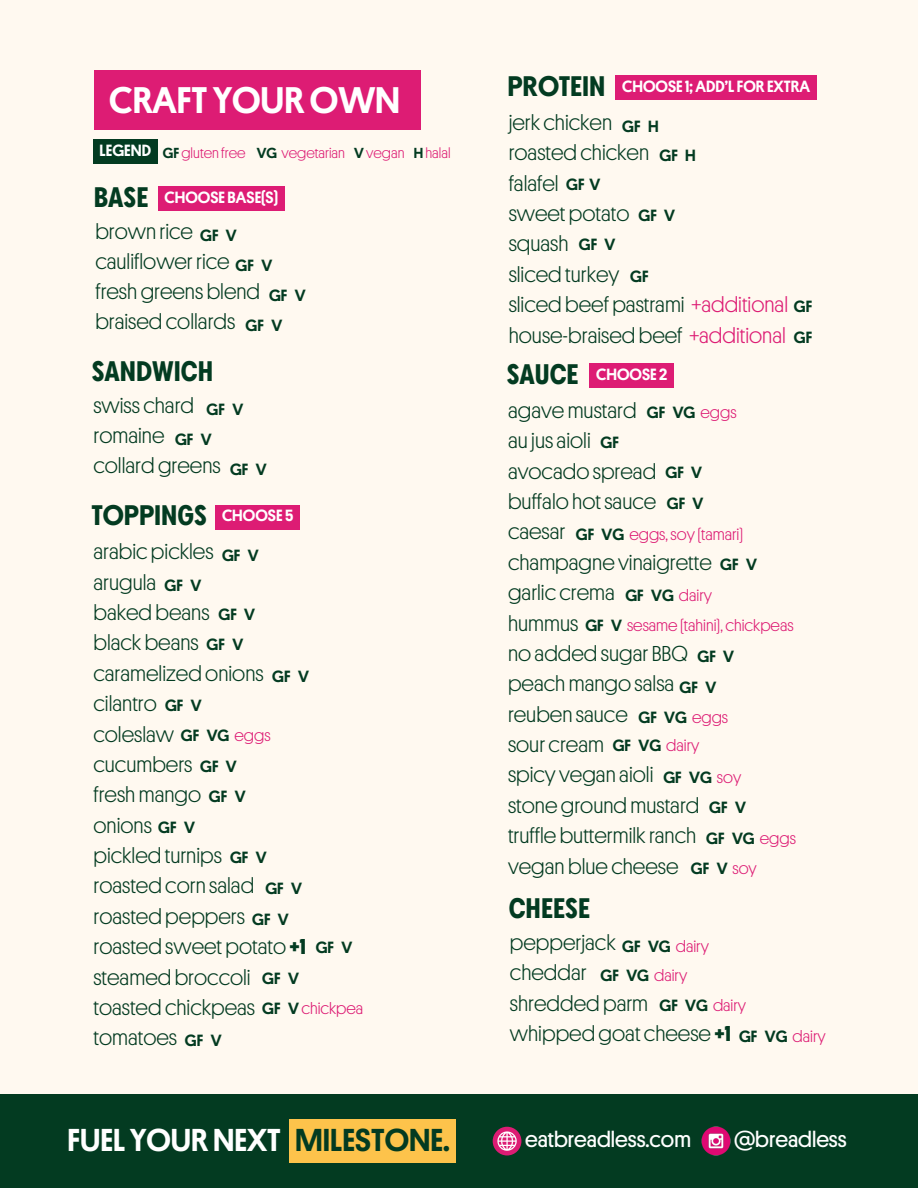
<style>
.page{position:relative;width:918px;height:1188px;background:#fff9f0}
.page>*{position:absolute;margin:0;border:0;box-sizing:border-box;transform-origin:0 0}
.t1{font:500 37.35px "Platform";color:#fff}
.t2{font:500 31.95px "Platform";color:#fff}
.t3{font:500 31.95px "Platform";color:#033b21}
.t4{font:700 28.35px "BN Axel Grotesk";color:#033b21}
.t5{font:22.2px "Platform";color:#fff}
.t6{font:300 21.75px/30.3px "Platform";color:#033b21}
.t7{font:500 16.35px "Platform";color:#033b21}
.t8{font:300 16.35px "Platform";color:#dd1c74}
.t9{font:500 16.35px "Platform";color:#fff}
.t10{font:300 14.7px "Platform";color:#dd1c74}
.s1{font-weight:500;color:#033b21}
.s2{font-weight:700}
.s3{font-weight:300;color:#dd1c74}
.s4{color:#dd1c74}
</style>
<div class="page">
<div style="left:94px;top:71px;width:327px;height:59px;background:#dd1c74"></div>
<div style="left:158px;top:186px;width:127px;height:25px;background:#dd1c74"></div>
<div style="left:616px;top:75px;width:201px;height:25px;background:#dd1c74"></div>
<div style="left:215px;top:505px;width:85px;height:25px;background:#dd1c74"></div>
<div style="left:590px;top:363px;width:84px;height:25px;background:#dd1c74"></div>
<div style="left:0;top:1094px;width:918px;height:94px;background:#033b21"></div>
<svg style="left:493px;top:1127px;width:28px;height:28px"></svg>
<img style="left:701px;top:1127px;width:29px;height:29px">
<div style="left:289px;top:1120px;width:167px;height:43px;background:#fdc34b"></div>
<div style="left:93px;top:140px;width:65px;height:24px;background:#033b21"></div>
<h1 class="t1" style="left:109px;top:79px;width:292px">CRAFT YOUR OWN</h1>
<h6 class="t9" style="left:100px;top:141px;width:53px">LEGEND</h6>
<h2 class="t10" style="left:163px;top:144px;width:289px"><span class="s1">GF</span> gluten free <span class="s1">VG</span> vegetarian <span class="s1">V</span> vegan <span class="s1">H</span> halal</h2>
<h5 class="t4" style="left:94px;top:185px;width:56px">BASE</h5>
<p class="t6" style="left:95px;top:217px;width:166px">brown rice cauliflower rice fresh greens blend braised collards</p>
<h3 class="t9" style="left:165px;top:188px;width:115px">CHOOSE BASE(S)</h3>
<h5 class="t7" style="left:200px;top:226px;width:38px">GF V</h5>
<h5 class="t7" style="left:236px;top:255px;width:38px">GF V</h5>
<h5 class="t7" style="left:269px;top:286px;width:38px">GF V</h5>
<h5 class="t7" style="left:246px;top:316px;width:38px">GF V</h5>
<h5 class="t4" style="left:92px;top:359px;width:123px">SANDWICH</h5>
<h4 class="t6" style="left:93px;top:391px;width:129px">swiss chard romaine collard greens</h4>
<h2 class="t7" style="left:207px;top:400px;width:38px">GF V</h2>
<p class="t7" style="left:175px;top:430px;width:38px">GF V</p>
<h4 class="t7" style="left:230px;top:460px;width:38px">GF V</h4>
<h5 class="t4" style="left:92px;top:504px;width:117px">TOPPINGS</h5>
<h3 class="t6" style="left:93px;top:537px;width:214px">arabic pickles<br>arugula<br>baked beans<br>black beans caramelized onions cilantro<br>coleslaw<br>cucumbers<br>fresh mango<br>onions<br>pickled turnips<br>roasted corn salad roasted peppers roasted sweet potato <span class="s2">+1 </span>steamed broccoli toasted chickpeas tomatoes</h3>
<h4 class="t9" style="left:222px;top:506px;width:73px">CHOOSE 5</h4>
<h5 class="t7" style="left:222px;top:546px;width:38px">GF V</h5>
<h5 class="t7" style="left:165px;top:576px;width:38px">GF V</h5>
<h5 class="t7" style="left:218px;top:605px;width:38px">GF V</h5>
<h6 class="t7" style="left:207px;top:635px;width:38px">GF V</h6>
<h6 class="t7" style="left:272px;top:667px;width:38px">GF V</h6>
<h5 class="t7" style="left:165px;top:696px;width:38px">GF V</h5>
<h4 class="t7" style="left:181px;top:726px;width:91px">GF VG <span class="s3">eggs</span></h4>
<h5 class="t7" style="left:200px;top:757px;width:38px">GF V</h5>
<h5 class="t7" style="left:209px;top:787px;width:38px">GF V</h5>
<h5 class="t7" style="left:158px;top:818px;width:38px">GF V</h5>
<h5 class="t7" style="left:230px;top:848px;width:38px">GF V</h5>
<h6 class="t7" style="left:265px;top:879px;width:38px">GF V</h6>
<h5 class="t7" style="left:252px;top:910px;width:38px">GF V</h5>
<h6 class="t7" style="left:316px;top:938px;width:38px">GF V</h6>
<h6 class="t7" style="left:262px;top:969px;width:38px">GF V</h6>
<h6 class="t8" style="left:262px;top:999px;width:103px"><span class="s1">GF V</span> chickpea</h6>
<h6 class="t7" style="left:185px;top:1031px;width:38px">GF V</h6>
<h5 class="t4" style="left:507px;top:74px;width:100px">PROTEIN</h5>
<h5 class="t6" style="left:509px;top:108px;width:281px">jerk chicken<br>roasted chicken<br>falafel<br>sweet potato<br>squash<br>sliced turkey<br>sliced beef pastrami <span class="s4">+additional </span>house-braised beef <span class="s4">+additional</span></h5>
<h5 class="t9" style="left:622px;top:77px;width:189px">CHOOSE 1; ADD’L FOR EXTRA</h5>
<h3 class="t7" style="left:622px;top:117px;width:38px">GF H</h3>
<h5 class="t7" style="left:659px;top:146px;width:38px">GF H</h5>
<p class="t7" style="left:566px;top:175px;width:36px">GF V</p>
<h6 class="t7" style="left:638px;top:206px;width:38px">GF V</h6>
<h6 class="t7" style="left:579px;top:235px;width:38px">GF V</h6>
<h6 class="t7" style="left:630px;top:267px;width:20px">GF</h6>
<h5 class="t7" style="left:794px;top:297px;width:20px">GF</h5>
<h5 class="t7" style="left:794px;top:328px;width:20px">GF</h5>
<h5 class="t4" style="left:507px;top:362px;width:74px">SAUCE</h5>
<h3 class="t6" style="left:508px;top:396px;width:205px">agave mustard<br>au jus aioli<br>avocado spread buffalo hot sauce caesar<br>champagne vinaigrette garlic crema<br>hummus<br>no added sugar BBQ peach mango salsa reuben sauce<br>sour cream<br>spicy vegan aioli<br>stone ground mustard truffle buttermilk ranch vegan blue cheese</h3>
<h5 class="t9" style="left:596px;top:365px;width:73px">CHOOSE 2</h5>
<h5 class="t7" style="left:647px;top:403px;width:91px">GF VG <span class="s3">eggs</span></h5>
<h5 class="t7" style="left:601px;top:433px;width:20px">GF</h5>
<h5 class="t7" style="left:665px;top:463px;width:38px">GF V</h5>
<h5 class="t7" style="left:667px;top:494px;width:38px">GF V</h5>
<h5 class="t8" style="left:576px;top:525px;width:169px"><span class="s1">GF VG</span> eggs, soy (tamari)</h5>
<h3 class="t7" style="left:720px;top:555px;width:38px">GF V</h3>
<h5 class="t8" style="left:625px;top:586px;width:88px"><span class="s1">GF VG</span> dairy</h5>
<h5 class="t8" style="left:585px;top:616px;width:210px"><span class="s1">GF V</span> sesame (tahini), chickpeas</h5>
<h5 class="t7" style="left:697px;top:647px;width:38px">GF V</h5>
<h4 class="t7" style="left:680px;top:678px;width:38px">GF V</h4>
<h5 class="t7" style="left:638px;top:708px;width:91px">GF VG <span class="s3">eggs</span></h5>
<h6 class="t8" style="left:613px;top:736px;width:88px"><span class="s1">GF VG</span> dairy</h6>
<h6 class="t7" style="left:663px;top:768px;width:79px">GF VG <span class="s3">soy</span></h6>
<h5 class="t7" style="left:709px;top:798px;width:38px">GF V</h5>
<h3 class="t7" style="left:706px;top:829px;width:91px">GF VG <span class="s3">eggs</span></h3>
<h4 class="t7" style="left:691px;top:859px;width:67px">GF V <span class="s3">soy</span></h4>
<h5 class="t4" style="left:509px;top:896px;width:83px">CHEESE</h5>
<h5 class="t6" style="left:510px;top:928px;width:222px">pepperjack<br>cheddar<br>shredded parm whipped goat cheese <span class="s2">+1</span></h5>
<h6 class="t8" style="left:622px;top:937px;width:88px"><span class="s1">GF VG</span> dairy</h6>
<h5 class="t8" style="left:601px;top:966px;width:88px"><span class="s1">GF VG</span> dairy</h5>
<h5 class="t8" style="left:659px;top:996px;width:88px"><span class="s1">GF VG</span> dairy</h5>
<h6 class="t8" style="left:739px;top:1027px;width:88px"><span class="s1">GF VG</span> dairy</h6>
<h4 class="t2" style="left:68px;top:1121px;width:215px">FUEL YOUR NEXT</h4>
<h5 class="t3" style="left:295px;top:1121px;width:156px">MILESTONE.</h5>
<h5 class="t5" style="left:525px;top:1127px;width:167px">eatbreadless.com</h5>
<h5 class="t5" style="left:734px;top:1127px;width:114px">@breadless</h5>
</div>
